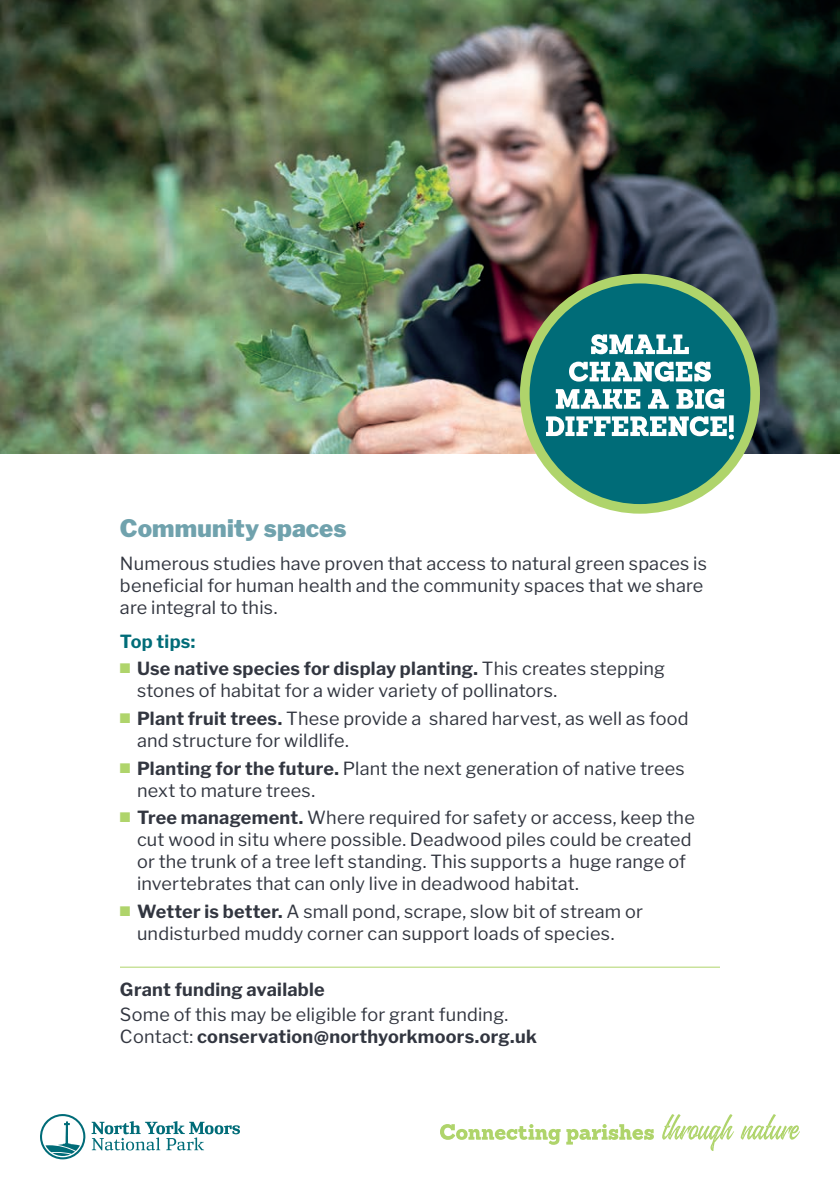
<style>
.page{position:relative;width:840px;height:1191px;background:#fff}
.page>*{position:absolute;margin:0;border:0;box-sizing:border-box;transform-origin:0 0}
.t1{font:900 24px "Libre Franklin";letter-spacing:.005em;color:#70a2ad}
.t2{font:18px/22px "Libre Franklin";letter-spacing:.01em;color:#323640}
.t3{font:700 18px "Libre Franklin";letter-spacing:.015em;color:#323640}
.t4{font:700 18px "Libre Franklin";letter-spacing:.01em;color:#006c78}
.s1{color:#afd46b}
.s2{font-weight:700}
</style>
<div class="page">
<svg style="left:440px;top:1114px;width:359px;height:37px"></svg>
<svg style="left:40px;top:1114px;width:200px;height:45px"></svg>
<hr style="left:120px;top:966px;width:599px;height:1px;background:#afd46b">
<img style="left:0;top:0;width:839px;height:454px">
<div style="left:519px;top:274px;width:240px;height:239px;background:#afd46b;border-radius:50%"></div>
<div style="left:529px;top:283px;width:221px;height:221px;background:#006c78;border-radius:50%"></div>
<svg style="left:546px;top:415px;width:187px;height:24px"></svg>
<svg style="left:555px;top:389px;width:168px;height:20px"></svg>
<svg style="left:569px;top:362px;width:141px;height:19px"></svg>
<svg style="left:591px;top:334px;width:97px;height:20px"></svg>
<h1 class="t1" style="left:120px;top:513px;width:228px">Community spaces</h1>
<p class="t2" style="left:120px;top:552px;width:588px">Numerous studies have proven that access to natural green spaces is beneficial for human health and the community spaces that we share are integral to this.</p>
<p class="t4" style="left:120px;top:630px;width:77px">Top tips:</p>
<p class="t2" style="left:137px;top:657px;width:529px;text-indent:-17px"><span class="s1">■</span> <span class="s2">Use native species for display planting.</span> This creates stepping stones of habitat for a wider variety of pollinators.</p>
<p class="t2" style="left:137px;top:707px;width:553px;text-indent:-17px"><span class="s1">■</span> <span class="s2">Plant fruit trees.</span> These provide a shared harvest, as well as food and structure for wildlife.</p>
<p class="t2" style="left:137px;top:757px;width:549px;text-indent:-17px"><span class="s1">■</span> <span class="s2">Planting for the future.</span> Plant the next generation of native trees next to mature trees.</p>
<p class="t2" style="left:137px;top:806px;width:559px;text-indent:-17px"><span class="s1">■</span> <span class="s2">Tree management.</span> Where required for safety or access, keep the cut wood in situ where possible. Deadwood piles could be created or the trunk of a tree left standing. This supports a huge range of invertebrates that can only live in deadwood habitat.</p>
<p class="t2" style="left:137px;top:900px;width:507px;text-indent:-17px"><span class="s1">■</span> <span class="s2">Wetter is better.</span> A small pond, scrape, slow bit of stream or undisturbed muddy corner can support loads of species.</p>
<p class="t3" style="left:120px;top:978px;width:206px">Grant funding available</p>
<p class="t2" style="left:120px;top:1003px;width:418px">Some of this may be eligible for grant funding.<br>Contact: <span class="s2">conservation@northyorkmoors.org.uk</span></p>
</div>
